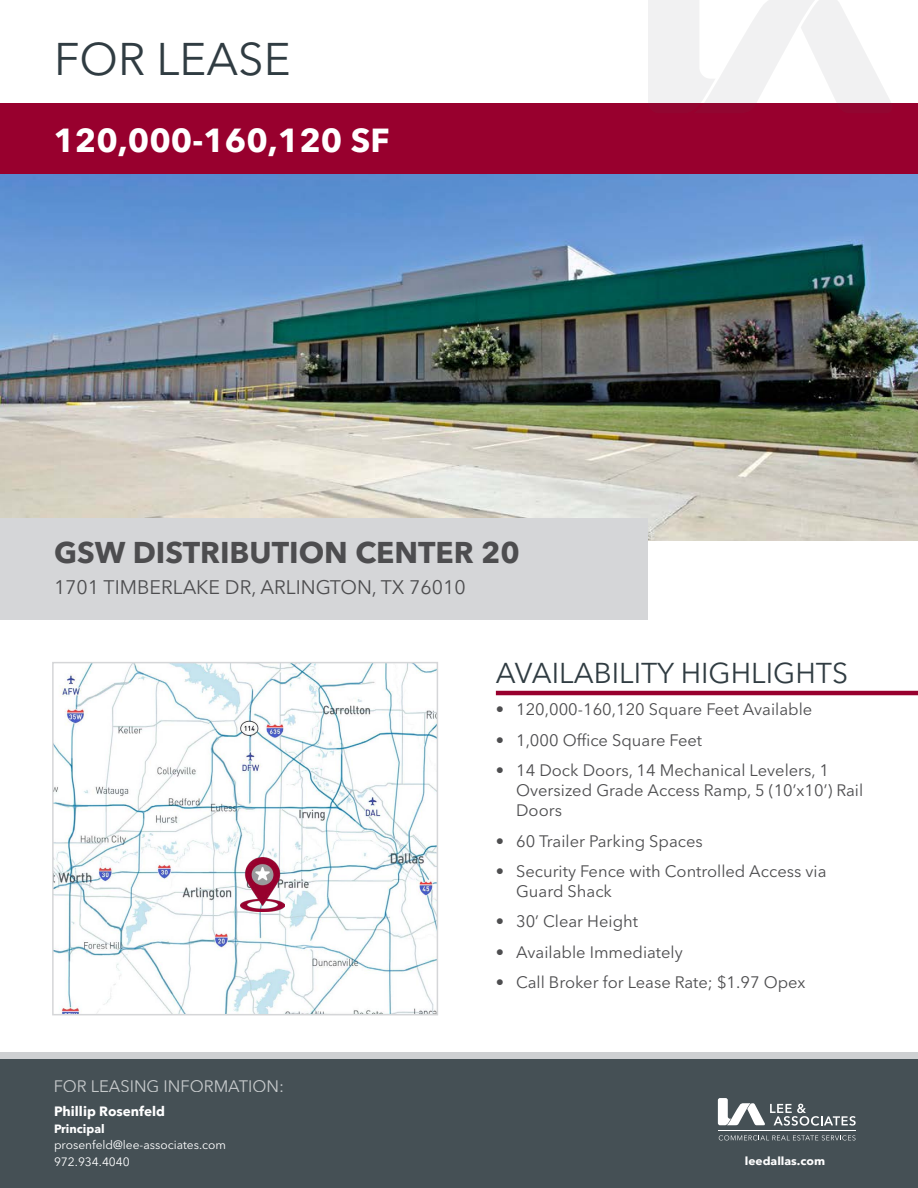
<style>
.page{position:relative;width:918px;height:1188px;background:#fff}
.page>*{position:absolute;margin:0;border:0;box-sizing:border-box;transform-origin:0 0}
.t1{font:45.3px "Avenir Next LT Pro";color:#303c42}
.t2{font:700 33.3px "Avenir Next LT Pro";color:#fff}
.t3{font:700 30px "Avenir Next LT Pro";color:#4d4d4f}
.t4{font:28.5px "Avenir Next LT Pro";color:#303c42}
.t5{font:19.5px "Avenir Next LT Pro";color:#4d4d4f}
.t6{font:16.5px/20.2px "Avenir Next LT Pro";color:#4d4d4f}
.t7{font:16.5px "Avenir Next LT Pro";color:#fff}
.t8{font:700 13.5px "Avenir Next LT Pro";color:#fff}
.t9{font:12px/16.5px "Avenir Next LT Pro";color:#fff}
.t10{font:700 12px "Avenir Next LT Pro";color:#fff}
.t11{font:700 11.4px "Avenir Next LT Pro";color:#fff;scale:1.05 1}
</style>
<div class="page">
<div style="left:0;top:1057px;width:918px;height:131px;background:#455055"></div>
<div style="left:0;top:1052px;width:918px;height:7px;background:#ced0d2"></div>
<div style="left:0;top:104px;width:918px;height:71px;background:#98002e"></div>
<svg style="left:648px;top:0;width:247px;height:104px"></svg>
<img style="left:0;top:175px;width:918px;height:365px">
<div style="left:0;top:518px;width:648px;height:102px;background:#d5d6d8"></div>
<hr style="left:496px;top:691px;width:422px;height:4px;background:#98002e">
<svg style="left:718px;top:1098px;width:138px;height:28px"></svg>
<svg style="left:719px;top:1135px;width:136px;height:5px"></svg>
<hr style="left:718px;top:1131px;width:138px;height:1px;background:#fff">
<img style="left:55px;top:665px;width:380px;height:347px">
<div style="left:52px;top:662px;width:386px;height:353px;border:2px solid #d5d6d8"></div>
<img style="left:241px;top:858px;width:43px;height:54px">
<h1 class="t1" style="left:54px;top:32px;width:238px">FOR LEASE</h1>
<h2 class="t2" style="left:53px;top:120px;width:338px">120,000-160,120 SF</h2>
<h3 class="t3" style="left:54px;top:534px;width:467px">GSW DISTRIBUTION CENTER 20</h3>
<p class="t5" style="left:54px;top:576px;width:413px">1701 TIMBERLAKE DR, ARLINGTON, TX 76010</p>
<p class="t7" style="left:53px;top:1076px;width:232px">FOR LEASING INFORMATION:</p>
<p class="t8" style="left:54px;top:1103px;width:113px">Phillip Rosenfeld</p>
<p class="t10" style="left:54px;top:1121px;width:52px">Principal</p>
<p class="t9" style="left:54px;top:1137px;width:174px">prosenfeld@lee-associates.com<br>972.934.4040</p>
<h3 class="t4" style="left:496px;top:656px;width:354px">AVAILABILITY HIGHLIGHTS</h3>
<p class="t6" style="left:496px;top:699px;width:318px">• 120,000-160,120 Square Feet Available</p>
<p class="t6" style="left:496px;top:730px;width:208px">• 1,000 Office Square Feet</p>
<p class="t6" style="left:516px;top:760px;width:349px;text-indent:-20px">• 14 Dock Doors, 14 Mechanical Levelers, 1<br>Oversized Grade Access Ramp, 5 (10’x10’) Rail<br>Doors</p>
<p class="t6" style="left:496px;top:831px;width:208px">• 60 Trailer Parking Spaces</p>
<p class="t6" style="left:516px;top:861px;width:312px;text-indent:-20px">• Security Fence with Controlled Access via<br>Guard Shack</p>
<p class="t6" style="left:496px;top:911px;width:144px">• 30’ Clear Height</p>
<p class="t6" style="left:496px;top:942px;width:188px">• Available Immediately</p>
<p class="t6" style="left:496px;top:972px;width:311px">• Call Broker for Lease Rate; $1.97 Opex</p>
<p class="t11" style="left:745px;top:1154px;width:78px">leedallas.com</p>
</div>
